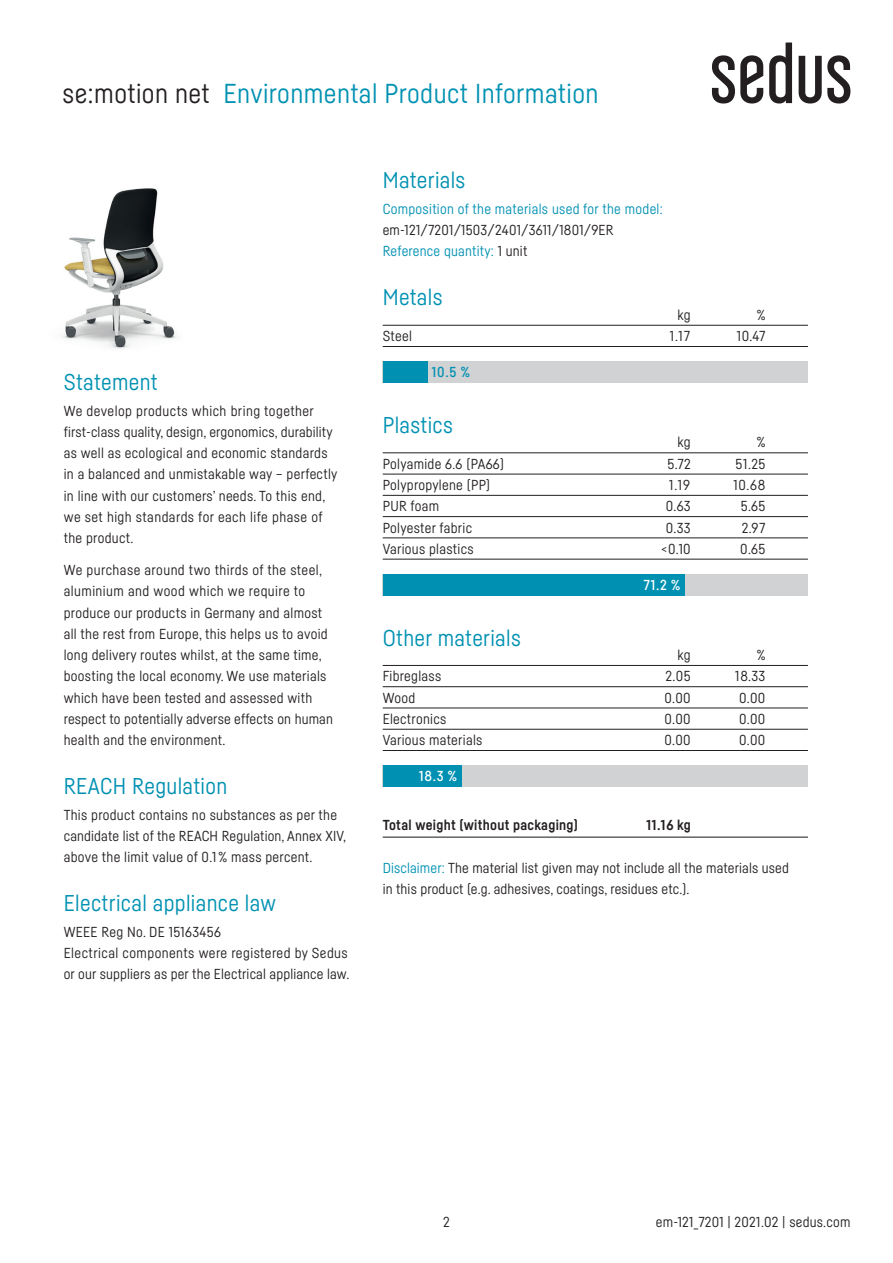
<style>
.page{position:relative;width:893px;height:1263px;background:#fff}
.page>*{position:absolute;margin:0;border:0;box-sizing:border-box;transform-origin:0 0}
.t1{font:27px "Sedus Sans";letter-spacing:.015em;color:#0091b2}
.t2{font:22.5px "Sedus Sans";letter-spacing:.015em;color:#0091b2}
.t3{font:14.25px/21.3px "Sedus Sans";letter-spacing:.02em;color:#231f20}
.t4{font:14.25px "Sedus Sans";letter-spacing:.02em;color:#0091b2}
.t5{font:700 14.25px "Sedus Sans";letter-spacing:.02em;color:#231f20}
.t6{font:500 14.25px "Sedus Sans";color:#fff}
.t7{font:500 14.25px "Sedus Sans";color:#0091b2}
.s1{color:#231f20}
.s2{color:#0091b2}
</style>
<div class="page">
<svg style="left:712px;top:55px;width:51px;height:49px"></svg>
<svg style="left:769px;top:43px;width:23px;height:61px"></svg>
<svg style="left:799px;top:55px;width:51px;height:49px"></svg>
<img style="left:62px;top:188px;width:115px;height:161px">
<hr style="left:383px;top:325px;width:425px;height:1px;background:#231f20">
<hr style="left:383px;top:346px;width:425px;height:1px;background:#231f20">
<hr style="left:383px;top:453px;width:425px;height:1px;background:#231f20">
<hr style="left:383px;top:474px;width:425px;height:1px;background:#231f20">
<hr style="left:383px;top:495px;width:425px;height:1px;background:#231f20">
<hr style="left:383px;top:516px;width:425px;height:1px;background:#231f20">
<hr style="left:383px;top:538px;width:425px;height:1px;background:#231f20">
<hr style="left:383px;top:559px;width:425px;height:1px;background:#231f20">
<div style="left:383px;top:361px;width:425px;height:22px;background:#d1d2d4"></div>
<div style="left:383px;top:574px;width:425px;height:21px;background:#d1d2d4"></div>
<div style="left:383px;top:361px;width:44px;height:22px;background:#0091b2"></div>
<div style="left:383px;top:574px;width:302px;height:21px;background:#0091b2"></div>
<hr style="left:383px;top:665px;width:425px;height:1px;background:#231f20">
<hr style="left:383px;top:686px;width:425px;height:1px;background:#231f20">
<hr style="left:383px;top:708px;width:425px;height:1px;background:#231f20">
<hr style="left:383px;top:729px;width:425px;height:1px;background:#231f20">
<hr style="left:383px;top:750px;width:425px;height:1px;background:#231f20">
<div style="left:383px;top:765px;width:425px;height:22px;background:#d1d2d4"></div>
<div style="left:383px;top:765px;width:78px;height:22px;background:#0091b2"></div>
<hr style="left:383px;top:836px;width:425px;height:2px;background:#231f20">
<h1 class="t1" style="left:63px;top:77px;width:538px"><span class="s1">se:motion net</span> Environmental Product Information</h1>
<h2 class="t2" style="left:383px;top:167px;width:84px">Materials</h2>
<p class="t4" style="left:383px;top:200px;width:282px">Composition of the materials used for the model:</p>
<p class="t3" style="left:383px;top:219px;width:232px">em-121/7201/1503/2401/3611/1801/9ER<br><span class="s2">Reference quantity:</span> 1 unit</p>
<h2 class="t2" style="left:383px;top:284px;width:61px">Metals</h2>
<p class="t3" style="left:678px;top:304px;width:15px">kg</p>
<p class="t3" style="left:757px;top:304px;width:10px">%</p>
<h2 class="t2" style="left:64px;top:369px;width:95px">Statement</h2>
<p class="t3" style="left:64px;top:400px;width:275px">We develop products which bring together first-class quality, design, ergonomics, durability as well as ecological and economic standards in a balanced and unmistakable way – perfectly in line with our customers’ needs. To this end, we set high standards for each life phase of the product.</p>
<p class="t3" style="left:64px;top:559px;width:271px">We purchase around two thirds of the steel, aluminium and wood which we require to produce our products in Germany and almost all the rest from Europe, this helps us to avoid long delivery routes whilst, at the same time, boosting the local economy. We use materials which have been tested and assessed with respect to potentially adverse effects on human health and the environment.</p>
<h2 class="t2" style="left:64px;top:773px;width:165px">REACH Regulation</h2>
<p class="t3" style="left:64px;top:803px;width:284px">This product contains no substances as per the candidate list of the REACH Regulation, Annex XIV, above the limit value of 0.1 % mass percent.</p>
<h2 class="t2" style="left:64px;top:890px;width:214px">Electrical appliance law</h2>
<p class="t3" style="left:64px;top:920px;width:287px">WEEE Reg No. DE 15163456<br>Electrical components were registered by Sedus or our suppliers as per the Electrical appliance law.</p>
<p class="t3" style="left:383px;top:325px;width:31px">Steel</p>
<p class="t3" style="left:670px;top:325px;width:22px">1.17</p>
<p class="t3" style="left:737px;top:325px;width:30px">10.47</p>
<p class="t7" style="left:432px;top:364px;width:39px">10.5 %</p>
<h2 class="t2" style="left:383px;top:411px;width:72px">Plastics</h2>
<p class="t3" style="left:678px;top:431px;width:15px">kg</p>
<p class="t3" style="left:757px;top:431px;width:10px">%</p>
<p class="t3" style="left:383px;top:453px;width:123px">Polyamide 6.6 (PA66)</p>
<p class="t3" style="left:667px;top:453px;width:25px">5.72</p>
<p class="t3" style="left:735px;top:453px;width:31px">51.25</p>
<p class="t3" style="left:383px;top:474px;width:109px">Polypropylene (PP)</p>
<p class="t3" style="left:669px;top:474px;width:22px">1.19</p>
<p class="t3" style="left:733px;top:474px;width:34px">10.68</p>
<p class="t3" style="left:383px;top:495px;width:58px">PUR foam</p>
<p class="t3" style="left:666px;top:495px;width:27px">0.63</p>
<p class="t3" style="left:741px;top:495px;width:26px">5.65</p>
<p class="t3" style="left:383px;top:516px;width:91px">Polyester fabric</p>
<p class="t3" style="left:666px;top:516px;width:26px">0.33</p>
<p class="t3" style="left:742px;top:516px;width:25px">2.97</p>
<p class="t3" style="left:383px;top:538px;width:92px">Various plastics</p>
<p class="t3" style="left:661px;top:538px;width:32px">&lt;0.10</p>
<p class="t3" style="left:740px;top:538px;width:27px">0.65</p>
<h2 class="t2" style="left:383px;top:624px;width:140px">Other materials</h2>
<p class="t6" style="left:643px;top:576px;width:39px">71.2 %</p>
<p class="t3" style="left:678px;top:644px;width:15px">kg</p>
<p class="t3" style="left:757px;top:644px;width:10px">%</p>
<p class="t3" style="left:383px;top:665px;width:60px">Fibreglass</p>
<p class="t3" style="left:665px;top:665px;width:27px">2.05</p>
<p class="t3" style="left:735px;top:665px;width:32px">18.33</p>
<p class="t3" style="left:383px;top:687px;width:34px">Wood</p>
<p class="t3" style="left:664px;top:687px;width:28px">0.00</p>
<p class="t3" style="left:739px;top:687px;width:28px">0.00</p>
<p class="t3" style="left:383px;top:708px;width:65px">Electronics</p>
<p class="t3" style="left:664px;top:708px;width:28px">0.00</p>
<p class="t3" style="left:739px;top:708px;width:28px">0.00</p>
<p class="t3" style="left:383px;top:729px;width:101px">Various materials</p>
<p class="t3" style="left:664px;top:729px;width:28px">0.00</p>
<p class="t3" style="left:739px;top:729px;width:28px">0.00</p>
<p class="t6" style="left:419px;top:767px;width:40px">18.3 %</p>
<p class="t5" style="left:383px;top:816px;width:197px">Total weight (without packaging)</p>
<p class="t5" style="left:646px;top:816px;width:46px">11.16 kg</p>
<p class="t3" style="left:383px;top:857px;width:408px"><span class="s2">Disclaimer:</span> The material list given may not include all the materials used in this product (e.g. adhesives, coatings, residues etc.).</p>
<p class="t3" style="left:443px;top:1211px;width:8px">2</p>
<p class="t3" style="left:656px;top:1211px;width:196px">em-121_7201 | 2021.02 | sedus.com</p>
</div>
